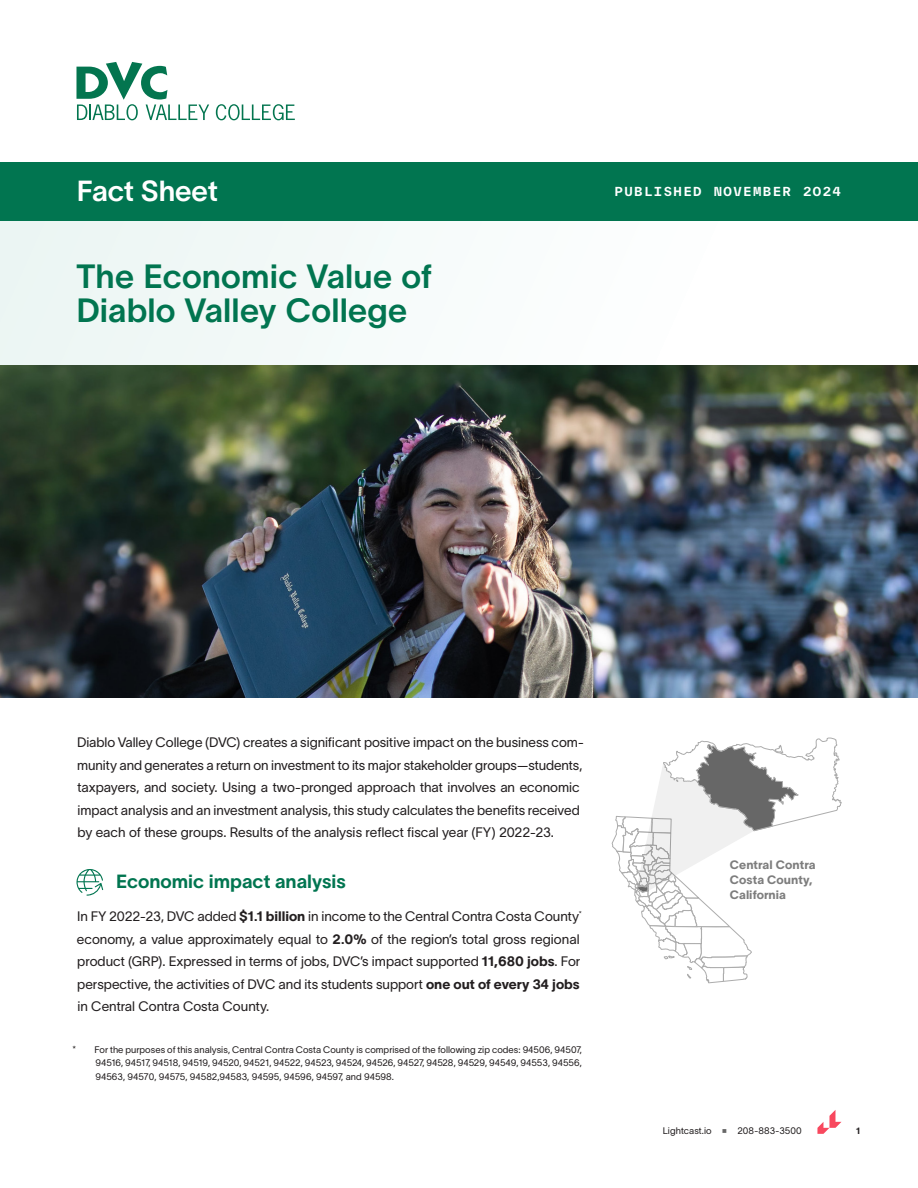
<style>
.page{position:relative;width:918px;height:1188px;background:#fff}
.page>*{position:absolute;margin:0;border:0;box-sizing:border-box;transform-origin:0 0}
.CoverPage_Title{font:33px/33.8px "TWK Lausanne 600";letter-spacing:.005em;color:#017550}
.CoverPage_DocumentType{font:28.5px "TWK Lausanne 600";letter-spacing:-.005em;color:#fff}
.Heading_1_Primary{font:18.75px "TWK Lausanne 700";color:#017550}
.t1{font:13.5px/22.5px "TWK Lausanne 300";color:#231f20}
.Figure_Title{font:12px/15px "TWK Lausanne 800";letter-spacing:.005em;color:#7d7d7d}
.CoverPage_MonthYear{font:700 12px "TWK Everett Mono";letter-spacing:.12em;color:#fff}
.Footnote{font:9.3px/13.5px "TWK Lausanne 300";letter-spacing:.005em;color:#231f20;text-align:justify}
.t2{font:9px "TWK Lausanne 800";color:#231f20}
.s1{font-family:"TWK Lausanne 800"}
</style>
<div class="page">
<svg style="left:817px;top:1110px;width:24px;height:24px"></svg>
<div style="left:0;top:220px;width:918px;height:146px;background:#f8fcfb"></div>
<svg style="left:76px;top:869px;width:27px;height:27px"></svg>
<div style="left:0;top:162px;width:918px;height:58px;background:#017550"></div>
<img style="left:0;top:366px;width:918px;height:331px">
<svg style="left:76px;top:62px;width:133px;height:58px"></svg>
<svg style="left:216px;top:104px;width:79px;height:16px"></svg>
<svg style="left:612px;top:737px;width:230px;height:246px"></svg>
<p class="CoverPage_DocumentType" style="left:77px;top:171px;width:143px">Fact Sheet</p>
<p class="CoverPage_MonthYear" style="left:614px;top:182px;width:228px">PUBLISHED NOVEMBER 2O24</p>
<p class="CoverPage_Title" style="left:76px;top:257px;width:357px">The Economic Value of<br>Diablo Valley College</p>
<p class="t1" style="left:77px;top:731px;width:508px">Diablo Valley College (DVC) creates a significant positive impact on the business com&shy;munity and generates a return on investment to its major stakeholder groups—students, taxpayers, and society. Using a two-pronged approach that involves an economic impact analysis and an investment analysis, this study calculates the benefits received by each of these groups. Results of the analysis reflect fiscal year (FY) 2022-23.</p>
<p class="Heading_1_Primary" style="left:116px;top:868px;width:231px">Economic impact analysis</p>
<p class="t1" style="left:77px;top:905px;width:507px">In FY 2022-23, DVC added <span class="s1">$1.1 billion</span> in income to the Central Contra Costa County<sup>* </sup>economy, a value approximately equal to <span class="s1">2.0%</span> of the region’s total gross regional product (GRP). Expressed in terms of jobs, DVC’s impact supported <span class="s1">11,680 jobs</span>. For perspective, the activities of DVC and its students support <span class="s1">one out of every 34 jobs </span>in Central Contra Costa County.</p>
<p class="Footnote" style="left:95px;top:1042px;width:488px;text-indent:-23px">* For the purposes of this analysis, Central Contra Costa County is comprised of the following zip codes: 94506, 94507, 94516, 94517, 94518, 94519, 94520, 94521, 94522, 94523, 94524, 94526, 94527, 94528, 94529, 94549, 94553, 94556, 94563, 94570, 94575, 94582,94583, 94595, 94596, 94597, and 94598.</p>
<p class="Figure_Title" style="left:730px;top:856px;width:87px">Central Contra<br>Costa County,<br>California</p>
<p class="Footnote" style="left:663px;top:1123px;width:50px">Lightcast.io</p>
<p class="Footnote" style="left:737px;top:1123px;width:66px">208-883-3500</p>
<p class="t2" style="left:856px;top:1124px;width:6px">1</p>
</div>
